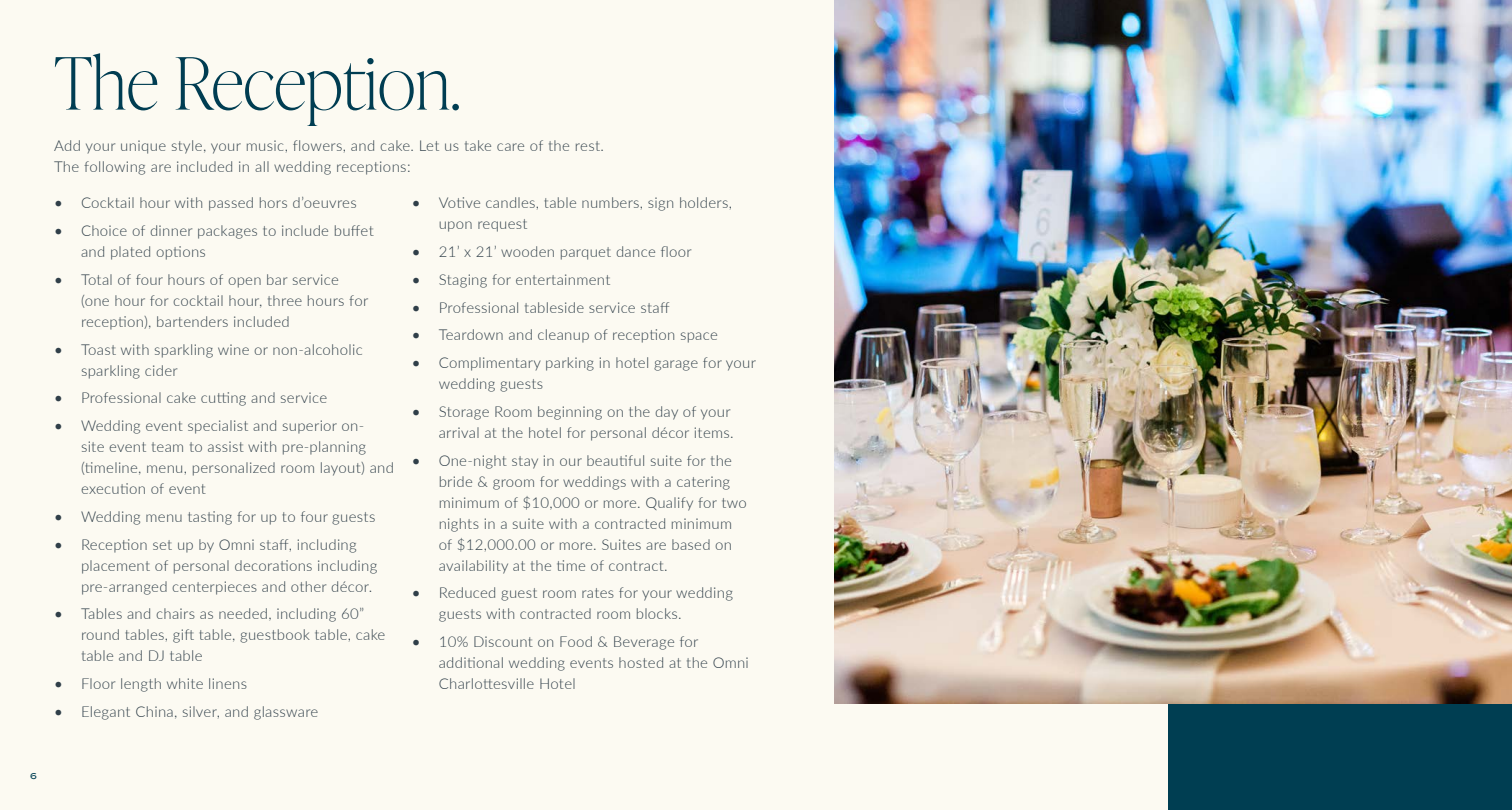
<style>
.page{position:relative;width:1512px;height:810px;background:#fcfaf2}
.page>*{position:absolute;margin:0;border:0;box-sizing:border-box;transform-origin:0 0}
._1_-_Medium_-_interior_header{font:100 72px "Ivy Presto Display";color:#003d52}
._4_-_Body_copy{font:300 15px/21px "Lato";letter-spacing:.02em;color:#303f49}
.t1{font:500 9px "Sweet Sans Pro";color:#003e52}
.s1{font-weight:400}
</style>
<div class="page">
<div style="left:1169px;top:0;width:343px;height:810px;background:#003e52"></div>
<img style="left:835px;top:0;width:677px;height:703px">
<p class="_1_-_Medium_-_interior_header" style="left:54px;top:32px;width:408px">The Reception.</p>
<p class="_4_-_Body_copy" style="left:54px;top:134px;width:552px">Add your unique style, your music, flowers, and cake. Let us take care of the rest.</p>
<p class="_4_-_Body_copy" style="left:54px;top:155px;width:358px">The following are included in all wedding receptions:</p>
<p class="_4_-_Body_copy" style="left:54px;top:192px;width:304px"><span class="s1">•</span> Cocktail hour with passed hors d’oeuvres</p>
<p class="_4_-_Body_copy" style="left:81px;top:220px;width:294px;text-indent:-27px"><span class="s1">•</span> Choice of dinner packages to include buffet and plated options</p>
<p class="_4_-_Body_copy" style="left:81px;top:268px;width:289px;text-indent:-27px"><span class="s1">•</span> Total of four hours of open bar service (one hour for cocktail hour, three hours for reception), bartenders included</p>
<p class="_4_-_Body_copy" style="left:81px;top:338px;width:283px;text-indent:-27px"><span class="s1">•</span> Toast with sparkling wine or non-alcoholic sparkling cider</p>
<p class="_4_-_Body_copy" style="left:54px;top:387px;width:275px"><span class="s1">•</span> Professional cake cutting and service</p>
<p class="_4_-_Body_copy" style="left:81px;top:415px;width:315px;text-indent:-27px"><span class="s1">•</span> Wedding event specialist and superior on-<br>site event team to assist with pre-planning (timeline, menu, personalized room layout) and execution of event</p>
<p class="_4_-_Body_copy" style="left:54px;top:505px;width:323px"><span class="s1">•</span> Wedding menu tasting for up to four guests</p>
<p class="_4_-_Body_copy" style="left:81px;top:533px;width:298px;text-indent:-27px"><span class="s1">•</span> Reception set up by Omni staff, including placement of personal decorations including pre-arranged centerpieces and other décor.</p>
<p class="_4_-_Body_copy" style="left:81px;top:603px;width:306px;text-indent:-27px"><span class="s1">•</span> Tables and chairs as needed, including 60” round tables, gift table, guestbook table, cake table and DJ table</p>
<p class="_4_-_Body_copy" style="left:54px;top:673px;width:195px"><span class="s1">•</span> Floor length white linens</p>
<p class="_4_-_Body_copy" style="left:54px;top:700px;width:266px"><span class="s1">•</span> Elegant China, silver, and glassware</p>
<p class="_4_-_Body_copy" style="left:439px;top:192px;width:295px;text-indent:-27px"><span class="s1">•</span> Votive candles, table numbers, sign holders, upon request</p>
<p class="_4_-_Body_copy" style="left:412px;top:241px;width:282px"><span class="s1">•</span> 21’ x 21’ wooden parquet dance floor</p>
<p class="_4_-_Body_copy" style="left:412px;top:268px;width:200px"><span class="s1">•</span> Staging for entertainment</p>
<p class="_4_-_Body_copy" style="left:412px;top:296px;width:259px"><span class="s1">•</span> Professional tableside service staff</p>
<p class="_4_-_Body_copy" style="left:412px;top:324px;width:308px"><span class="s1">•</span> Teardown and cleanup of reception space</p>
<p class="_4_-_Body_copy" style="left:439px;top:352px;width:319px;text-indent:-27px"><span class="s1">•</span> Complimentary parking in hotel garage for your wedding guests</p>
<p class="_4_-_Body_copy" style="left:412px;top:400px;width:323px;text-align:right"><span class="s1">•</span> Storage Room beginning on the day of your arrival at the hotel for personal décor items.</p>
<p class="_4_-_Body_copy" style="left:439px;top:449px;width:310px;text-indent:-27px"><span class="s1">•</span> One-night stay in our beautiful suite for the bride &amp; groom for weddings with a catering minimum of $10,000 or more. Qualify for two nights in a suite with a contracted minimum of $12,000.00 or more. Suites are based on availability at the time of contract.</p>
<p class="_4_-_Body_copy" style="left:439px;top:582px;width:296px;text-indent:-27px"><span class="s1">•</span> Reduced guest room rates for your wedding guests with contracted room blocks.</p>
<p class="_4_-_Body_copy" style="left:439px;top:631px;width:312px;text-indent:-27px"><span class="s1">•</span> 10% Discount on Food &amp; Beverage for additional wedding events hosted at the Omni<br>Charlottesville Hotel</p>
<p class="t1" style="left:30px;top:770px;width:8px">6</p>
</div>
